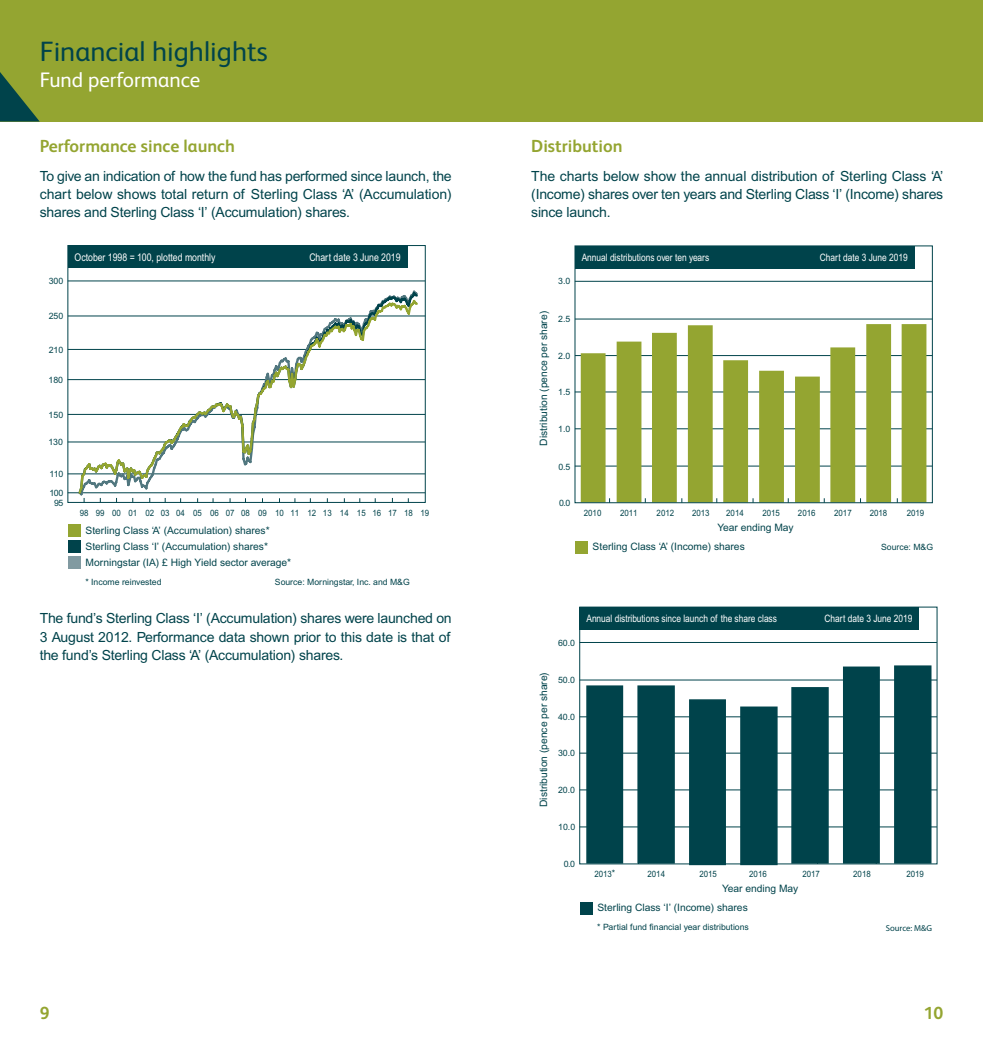
<style>
.page{position:relative;width:983px;height:1042px;background:#fff}
.page>*{position:absolute;margin:0;border:0;box-sizing:border-box;transform-origin:0 0}
.t1{font:28px "FS Albert";color:#00434b}
.t2{font:21px "FS Albert";color:#fff}
.t3{font:700 17.5px "FS Albert";color:#94a531}
.t4{font:14px/18.4px "Arial";letter-spacing:-.015em;color:#00434b;text-align:justify}
.t5{font:10.67px "Arial Narrow";color:#fff}
.t6{font:10.15px "Arial";color:#00434b}
.t7{font:10.15px "Arial Narrow";color:#fff}
.t8{font:8.75px "Arial";color:#00434b;scale:.9 1}
.t9{font:8.75px "Arial";color:#00434b}
.t10{font:8.58px "Arial";color:#00434b}
.t11{font:8.58px "Myriad Pro";color:#00434b}
.s1{font-size:8.58px}
</style>
<div class="page">
<div style="left:491px;top:0;width:491px;height:122px;background:#94a531"></div>
<div style="left:0;top:0;width:491px;height:122px;background:#94a531"></div>
<svg style="left:0;top:72px;width:40px;height:50px"></svg>
<hr style="left:579px;top:642px;width:357px;height:1px;background:#00434b">
<hr style="left:579px;top:789px;width:357px;height:1px;background:#00434b">
<hr style="left:579px;top:680px;width:357px;height:1px;background:#00434b">
<hr style="left:579px;top:716px;width:357px;height:1px;background:#00434b">
<hr style="left:579px;top:753px;width:357px;height:1px;background:#00434b">
<hr style="left:579px;top:826px;width:357px;height:1px;background:#00434b">
<svg style="left:585px;top:665px;width:347px;height:201px"></svg>
<div style="left:579px;top:607px;width:339px;height:22px;background:#00434b"></div>
<div style="left:579px;top:902px;width:13px;height:12px;background:#00434b"></div>
<div style="left:579px;top:607px;width:358px;height:257px;border:1px solid #00434b"></div>
<hr style="left:574px;top:281px;width:358px;height:1px;background:#00434b">
<hr style="left:574px;top:355px;width:358px;height:1px;background:#00434b">
<hr style="left:574px;top:428px;width:358px;height:1px;background:#00434b">
<hr style="left:574px;top:319px;width:358px;height:1px;background:#00434b">
<hr style="left:574px;top:392px;width:358px;height:1px;background:#00434b">
<hr style="left:574px;top:466px;width:358px;height:1px;background:#00434b">
<svg style="left:580px;top:324px;width:346px;height:177px;fill:#94a531"></svg>
<div style="left:575px;top:246px;width:339px;height:22px;background:#00434b"></div>
<div style="left:575px;top:540px;width:12px;height:13px;background:#94a531"></div>
<div style="left:574px;top:246px;width:358px;height:257px;border:1px solid #00434b"></div>
<hr style="left:68px;top:281px;width:357px;height:1px;background:#00434b">
<hr style="left:68px;top:379px;width:357px;height:1px;background:#00434b">
<hr style="left:68px;top:349px;width:357px;height:1px;background:#00434b">
<hr style="left:68px;top:316px;width:357px;height:1px;background:#00434b">
<hr style="left:68px;top:414px;width:357px;height:1px;background:#00434b">
<hr style="left:68px;top:442px;width:357px;height:1px;background:#00434b">
<hr style="left:68px;top:492px;width:357px;height:1px;background:#00434b">
<hr style="left:68px;top:473px;width:357px;height:1px;background:#00434b">
<svg style="left:77px;top:298px;width:343px;height:198px"></svg>
<div style="left:68px;top:245px;width:339px;height:23px;background:#00434b"></div>
<div style="left:68px;top:540px;width:13px;height:13px;background:#00434b"></div>
<div style="left:68px;top:556px;width:13px;height:13px;background:#819aa1"></div>
<div style="left:68px;top:524px;width:13px;height:13px;background:#94a531"></div>
<div style="left:68px;top:245px;width:357px;height:258px;border:1px solid #00434b"></div>
<h1 class="t1" style="left:40px;top:42px;width:229px">Financial highlights</h1>
<h2 class="t2" style="left:40px;top:73px;width:162px">Fund performance</h2>
<p class="t3" style="left:40px;top:140px;width:197px">Performance since launch</p>
<p class="t4" style="left:40px;top:168px;width:413px">To give an indication of how the fund has performed since launch, the chart below shows total return of Sterling Class ‘A’ (Accumulation) shares and Sterling Class ‘I’ (Accumulation) shares.</p>
<p class="t9" style="left:49px;top:278px;width:16px">300</p>
<p class="t9" style="left:49px;top:313px;width:16px">250</p>
<p class="t9" style="left:49px;top:346px;width:16px">210</p>
<p class="t9" style="left:49px;top:377px;width:16px">180</p>
<p class="t9" style="left:49px;top:411px;width:16px">150</p>
<p class="t9" style="left:48px;top:439px;width:16px">130</p>
<p class="t9" style="left:49px;top:471px;width:15px">110</p>
<p class="t9" style="left:49px;top:490px;width:15px">100</p>
<p class="t9" style="left:54px;top:499px;width:11px">95</p>
<p class="t5" style="left:75px;top:253px;width:142px">October 1998 = 100, plotted monthly</p>
<p class="t5" style="left:309px;top:253px;width:93px">Chart date 3 June 2019</p>
<p class="t8" style="left:80px;top:509px;width:390px">98 99 00 01 02 03 04 05 06 07 08 09 10 11 12 13 14 15 16 17 18 19</p>
<p class="t6" style="left:85px;top:526px;width:186px">Sterling Class ‘A’ (Accumulation) shares*</p>
<p class="t6" style="left:85px;top:559px;width:207px">Morningstar (IA) £ High Yield sector average*</p>
<p class="t10" style="left:85px;top:579px;width:78px">* Income reinvested</p>
<p class="t10" style="left:275px;top:579px;width:136px">Source: Morningstar, Inc. and M&amp;G</p>
<p class="t6" style="left:85px;top:543px;width:184px">Sterling Class ‘I’ (Accumulation) shares*</p>
<p class="t4" style="left:40px;top:610px;width:413px">The fund’s Sterling Class ‘I’ (Accumulation) shares were launched on 3 August 2012. Performance data shown prior to this date is that of the fund’s Sterling Class ‘A’ (Accumulation) shares.</p>
<p class="t3" style="left:40px;top:1007px;width:11px">9</p>
<p class="t3" style="left:531px;top:140px;width:93px">Distribution</p>
<p class="t4" style="left:531px;top:168px;width:413px">The charts below show the annual distribution of Sterling Class ‘A’ (Income) shares over ten years and Sterling Class ‘I’ (Income) shares since launch.</p>
<p class="t9" style="left:558px;top:278px;width:14px">3.0</p>
<p class="t6" style="left:539px;top:446px;width:136px;rotate:-90deg">Distribution (pence per share)</p>
<p class="t9" style="left:558px;top:316px;width:14px">2.5</p>
<p class="t9" style="left:558px;top:353px;width:14px">2.0</p>
<p class="t9" style="left:558px;top:389px;width:14px">1.5</p>
<p class="t9" style="left:558px;top:426px;width:14px">1.0</p>
<p class="t9" style="left:558px;top:463px;width:14px">0.5</p>
<p class="t7" style="left:581px;top:254px;width:129px">Annual distributions over ten years</p>
<p class="t7" style="left:819px;top:254px;width:89px">Chart date 3 June 2019</p>
<p class="t9" style="left:559px;top:499px;width:13px">0.0</p>
<p class="t8" style="left:583px;top:509px;width:21px">2010</p>
<p class="t8" style="left:656px;top:509px;width:21px">2012</p>
<p class="t8" style="left:692px;top:509px;width:21px">2013</p>
<p class="t8" style="left:726px;top:509px;width:21px">2014</p>
<p class="t8" style="left:762px;top:509px;width:21px">2015</p>
<p class="t8" style="left:797px;top:509px;width:21px">2016</p>
<p class="t8" style="left:834px;top:509px;width:21px">2017</p>
<p class="t8" style="left:620px;top:509px;width:21px">2011</p>
<p class="t8" style="left:869px;top:509px;width:21px">2018</p>
<p class="t8" style="left:906px;top:509px;width:21px">2019</p>
<p class="t6" style="left:717px;top:524px;width:78px">Year ending May</p>
<p class="t6" style="left:592px;top:543px;width:153px">Sterling Class ‘A’ (Income) shares</p>
<p class="t10" style="left:880px;top:544px;width:53px">Source: M&amp;G</p>
<p class="t9" style="left:558px;top:639px;width:19px">60.0</p>
<p class="t6" style="left:539px;top:807px;width:136px;rotate:-90deg">Distribution (pence per share)</p>
<p class="t9" style="left:558px;top:677px;width:19px">50.0</p>
<p class="t9" style="left:558px;top:714px;width:19px">40.0</p>
<p class="t9" style="left:558px;top:750px;width:19px">30.0</p>
<p class="t9" style="left:558px;top:787px;width:19px">20.0</p>
<p class="t9" style="left:558px;top:824px;width:19px">10.0</p>
<p class="t7" style="left:586px;top:615px;width:192px">Annual distributions since launch of the share class</p>
<p class="t7" style="left:824px;top:615px;width:89px">Chart date 3 June 2019</p>
<p class="t9" style="left:563px;top:861px;width:13px">0.0</p>
<p class="t8" style="left:594px;top:870px;width:25px">2013<span class="s1">*</span></p>
<p class="t8" style="left:647px;top:870px;width:21px">2014</p>
<p class="t8" style="left:699px;top:870px;width:21px">2015</p>
<p class="t8" style="left:749px;top:870px;width:21px">2016</p>
<p class="t8" style="left:802px;top:870px;width:21px">2017</p>
<p class="t8" style="left:906px;top:870px;width:21px">2019</p>
<p class="t8" style="left:853px;top:871px;width:21px">2018</p>
<p class="t6" style="left:722px;top:885px;width:78px">Year ending May</p>
<p class="t6" style="left:597px;top:904px;width:152px">Sterling Class ‘I’ (Income) shares</p>
<p class="t10" style="left:597px;top:924px;width:153px">* Partial fund financial year distributions</p>
<p class="t11" style="left:885px;top:924px;width:48px">Source: M&amp;G</p>
<p class="t3" style="left:923px;top:1007px;width:21px">10</p>
</div>
